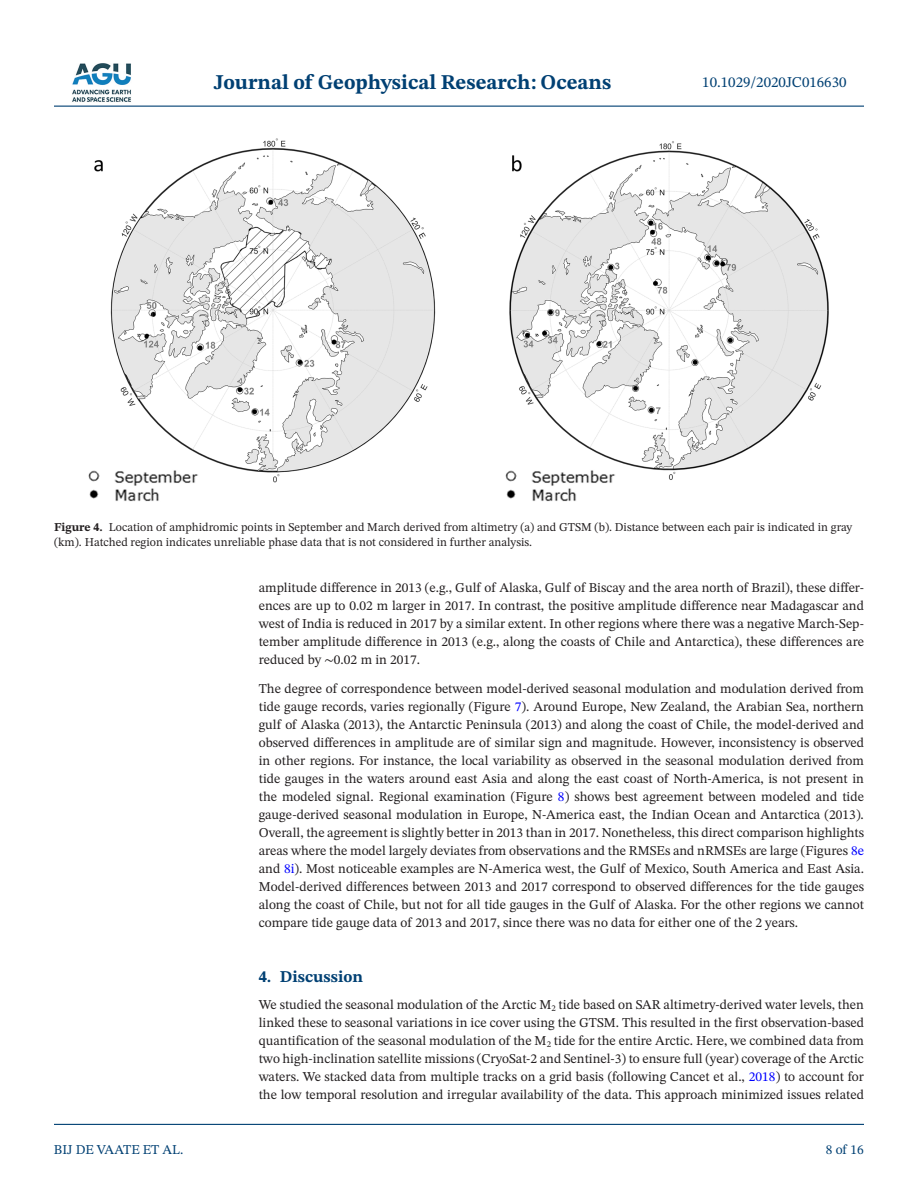
<style>
.page{position:relative;width:918px;height:1188px;background:#fff}
.page>*{position:absolute;margin:0;border:0;box-sizing:border-box;transform-origin:0 0}
.t1{font:700 21px "STIX Two Text";color:#004073}
.t2{font:700 16.5px "STIX Two Text";color:#004073}
.t3{font:15px "STIX Two Text";color:#004073}
.t4{font:13.5px/18px "STIX Two Text";color:#231f20;text-align:justify}
.t5{font:13.5px "STIX Two Text";color:#004073}
.t6{font:12px/15px "STIX Two Text";color:#231f20}
.s1{font-weight:700}
.s2{font-family:"STIX Two Math"}
.s3{color:#00f}
</style>
<div class="page">
<hr style="left:54px;top:106px;width:810px;height:1px;background:#004073">
<hr style="left:54px;top:1124px;width:810px;height:1px;background:#004073">
<img style="left:72px;top:63px;width:59px;height:39px">
<img style="left:88px;top:138px;width:741px;height:364px">
<h1 class="t1" style="left:214px;top:67px;width:399px">Journal of Geophysical Research: Oceans</h1>
<p class="t3" style="left:702px;top:72px;width:146px">10.1029/2020JC016630</p>
<p class="t6" style="left:54px;top:520px;width:800px"><span class="s1">Figure 4.</span> Location of amphidromic points in September and March derived from altimetry (a) and GTSM (b). Distance between each pair is indicated in gray (km). Hatched region indicates unreliable phase data that is not considered in further analysis.</p>
<p class="t4" style="left:259px;top:579px;width:607px">amplitude difference in 2013 (e.g., Gulf of Alaska, Gulf of Biscay and the area north of Brazil), these differ&shy;ences are up to 0.02 m larger in 2017. In contrast, the positive amplitude difference near Madagascar and west of India is reduced in 2017 by a similar extent. In other regions where there was a negative March-Sep&shy;tember amplitude difference in 2013 (e.g., along the coasts of Chile and Antarctica), these differences are reduced by <span class="s2">∼</span>0.02 m in 2017.</p>
<p class="t4" style="left:259px;top:679px;width:607px">The degree of correspondence between model-derived seasonal modulation and modulation derived from tide gauge records, varies regionally (Figure <span class="s3">7</span>). Around Europe, New Zealand, the Arabian Sea, northern gulf of Alaska (2013), the Antarctic Peninsula (2013) and along the coast of Chile, the model-derived and observed differences in amplitude are of similar sign and magnitude. However, inconsistency is observed in other regions. For instance, the local variability as observed in the seasonal modulation derived from tide gauges in the waters around east Asia and along the east coast of North-America, is not present in the modeled signal. Regional examination (Figure <span class="s3">8</span>) shows best agreement between modeled and tide gauge-derived seasonal modulation in Europe, N-America east, the Indian Ocean and Antarctica (2013).<br>Overall, the agreement is slightly better in 2013 than in 2017. Nonetheless, this direct comparison highlights areas where the model largely deviates from observations and the RMSEs and nRMSEs are large (Figures <span class="s3">8e </span>and <span class="s3">8i</span>). Most noticeable examples are N-America west, the Gulf of Mexico, South America and East Asia.<br>Model-derived differences between 2013 and 2017 correspond to observed differences for the tide gauges along the coast of Chile, but not for all tide gauges in the Gulf of Alaska. For the other regions we cannot compare tide gauge data of 2013 and 2017, since there was no data for either one of the 2 years.</p>
<p class="t5" style="left:54px;top:1140px;width:131px">BIJ DE VAATE ET AL.</p>
<p class="t2" style="left:259px;top:965px;width:106px">4. Discussion</p>
<p class="t4" style="left:259px;top:996px;width:607px">We studied the seasonal modulation of the Arctic M<sub>2</sub> tide based on SAR altimetry-derived water levels, then linked these to seasonal variations in ice cover using the GTSM. This resulted in the first observation-based quantification of the seasonal modulation of the M<sub>2</sub> tide for the entire Arctic. Here, we combined data from two high-inclination satellite missions (CryoSat-2 and Sentinel-3) to ensure full (year) coverage of the Arctic waters. We stacked data from multiple tracks on a grid basis (following Cancet et al., <span class="s3">2018</span>) to account for the low temporal resolution and irregular availability of the data. This approach minimized issues related</p>
<p class="t5" style="left:826px;top:1140px;width:40px">8 of 16</p>
</div>
